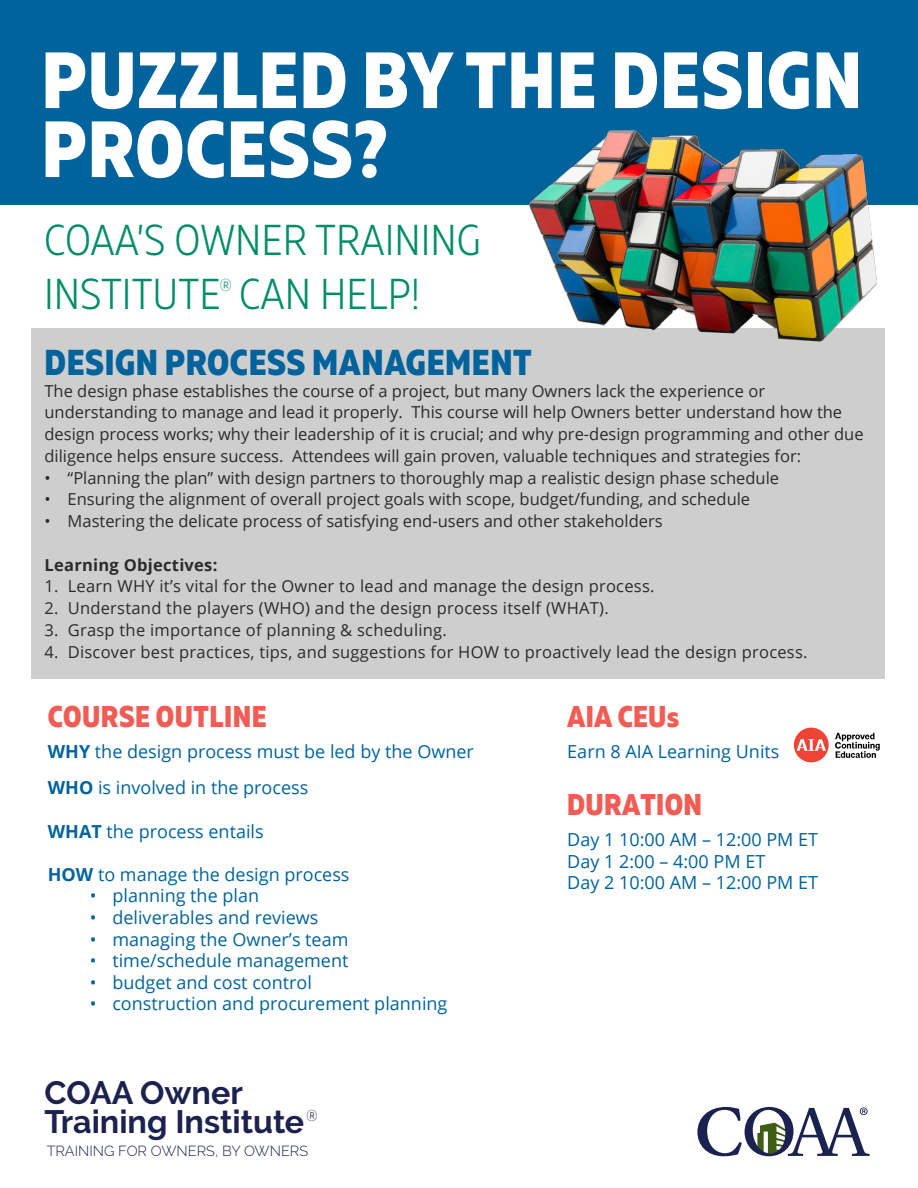
<style>
.page{position:relative;width:918px;height:1188px;background:#fff}
.page>*{position:absolute;margin:0;border:0;box-sizing:border-box;transform-origin:0 0}
.t1{font:800 79.5px/69px "Muller Narrow";letter-spacing:.015em;color:#fff}
.t2{font:300 43.2px/54px "Muller Narrow";letter-spacing:.015em;color:#008d67}
.t3{font:800 36px "Muller Narrow";letter-spacing:.015em;color:#00639c}
.t4{font:700 32.25px/29.1px "Raleway";color:#1c224f}
.t5{font:800 30px "Muller Narrow";letter-spacing:.01em;color:#f15c54}
.t6{font:18px/21.6px "Open Sans";color:#00639c}
.t7{font:300 17.25px "Muller Narrow";color:#008f68}
.t8{font:16.5px/21.8px "Open Sans";color:#2b2b2b}
.t9{font:700 16.5px "Open Sans";letter-spacing:.015em;color:#2b2b2b}
.t10{font:300 15.75px "Muller Narrow";color:#1c224f}
.t11{font:300 14.55px "Raleway";color:#1c224f}
.s1{font-weight:700}
</style>
<div class="page">
<div style="left:31px;top:328px;width:853px;height:351px;background:#cecece"></div>
<div style="left:0;top:0;width:918px;height:205px;background:#00639c"></div>
<svg style="left:697px;top:1107px;width:173px;height:49px"></svg>
<img style="left:529px;top:130px;width:348px;height:212px">
<svg style="left:835px;top:733px;width:45px;height:25px"></svg>
<div style="left:794px;top:728px;width:35px;height:34px;background:#ef4435;border-radius:50%"></div>
<svg style="left:797px;top:739px;width:29px;height:12px"></svg>
<h1 class="t1" style="left:42px;top:46px;width:822px">PUZZLED BY THE DESIGN<br>PROCESS?</h1>
<h2 class="t2" style="left:45px;top:213px;width:437px">COAA’S OWNER TRAINING<br>INSTITUTE CAN HELP!</h2>
<p class="t7" style="left:220px;top:275px;width:13px">®</p>
<h3 class="t3" style="left:45px;top:339px;width:489px">DESIGN PROCESS MANAGEMENT</h3>
<p class="t8" style="left:45px;top:379px;width:821px">The design phase establishes the course of a project, but many Owners lack the experience or understanding to manage and lead it properly. This course will help Owners better understand how the design process works; why their leadership of it is crucial; and why pre-design programming and other due diligence helps ensure success. Attendees will gain proven, valuable techniques and strategies for:</p>
<p class="t8" style="left:45px;top:466px;width:736px">• “Planning the plan” with design partners to thoroughly map a realistic design phase schedule</p>
<p class="t8" style="left:45px;top:488px;width:707px">• Ensuring the alignment of overall project goals with scope, budget/funding, and schedule</p>
<p class="t8" style="left:45px;top:510px;width:620px">• Mastering the delicate process of satisfying end-users and other stakeholders</p>
<p class="t9" style="left:45px;top:553px;width:174px">Learning Objectives:</p>
<p class="t8" style="left:45px;top:575px;width:612px">1. Learn WHY it’s vital for the Owner to lead and manage the design process.</p>
<p class="t8" style="left:45px;top:597px;width:566px">2. Understand the players (WHO) and the design process itself (WHAT).</p>
<p class="t8" style="left:45px;top:619px;width:404px">3. Grasp the importance of planning &amp; scheduling.</p>
<p class="t8" style="left:45px;top:640px;width:765px">4. Discover best practices, tips, and suggestions for HOW to proactively lead the design process.</p>
<h3 class="t5" style="left:48px;top:697px;width:220px">COURSE OUTLINE</h3>
<p class="t6" style="left:48px;top:732px;width:427px;line-height:36.6px"><span class="s1">WHY</span> the design process must be led by the Owner<br><span class="s1">WHO</span> is involved in the process</p>
<p class="t6" style="left:48px;top:820px;width:217px"><span class="s1">WHAT</span> the process entails</p>
<p class="t6" style="left:48px;top:863px;width:303px"><span class="s1">HOW</span> to manage the design process</p>
<p class="t6" style="left:90px;top:885px;width:171px">• planning the plan</p>
<p class="t6" style="left:90px;top:906px;width:230px">• deliverables and reviews</p>
<p class="t6" style="left:90px;top:928px;width:260px">• managing the Owner’s team</p>
<p class="t6" style="left:90px;top:949px;width:260px">• time/schedule management</p>
<p class="t6" style="left:90px;top:971px;width:224px">• budget and cost control</p>
<p class="t6" style="left:90px;top:993px;width:359px">• construction and procurement planning</p>
<h3 class="t4" style="left:45px;top:1078px;width:261px">COAA Owner<br>Training Institute</h3>
<p class="t11" style="left:47px;top:1142px;width:263px">TRAINING FOR OWNERS, BY OWNERS</p>
<p class="t10" style="left:306px;top:1106px;width:12px">®</p>
<h3 class="t5" style="left:567px;top:697px;width:114px">AIA CEUs</h3>
<p class="t6" style="left:567px;top:740px;width:214px">Earn 8 AIA Learning Units</p>
<h3 class="t5" style="left:567px;top:786px;width:136px">DURATION</h3>
<p class="t6" style="left:567px;top:828px;width:252px">Day 1 10:00 AM – 12:00 PM ET<br>Day 1 2:00 – 4:00 PM ET<br>Day 2 10:00 AM – 12:00 PM ET</p>
</div>
